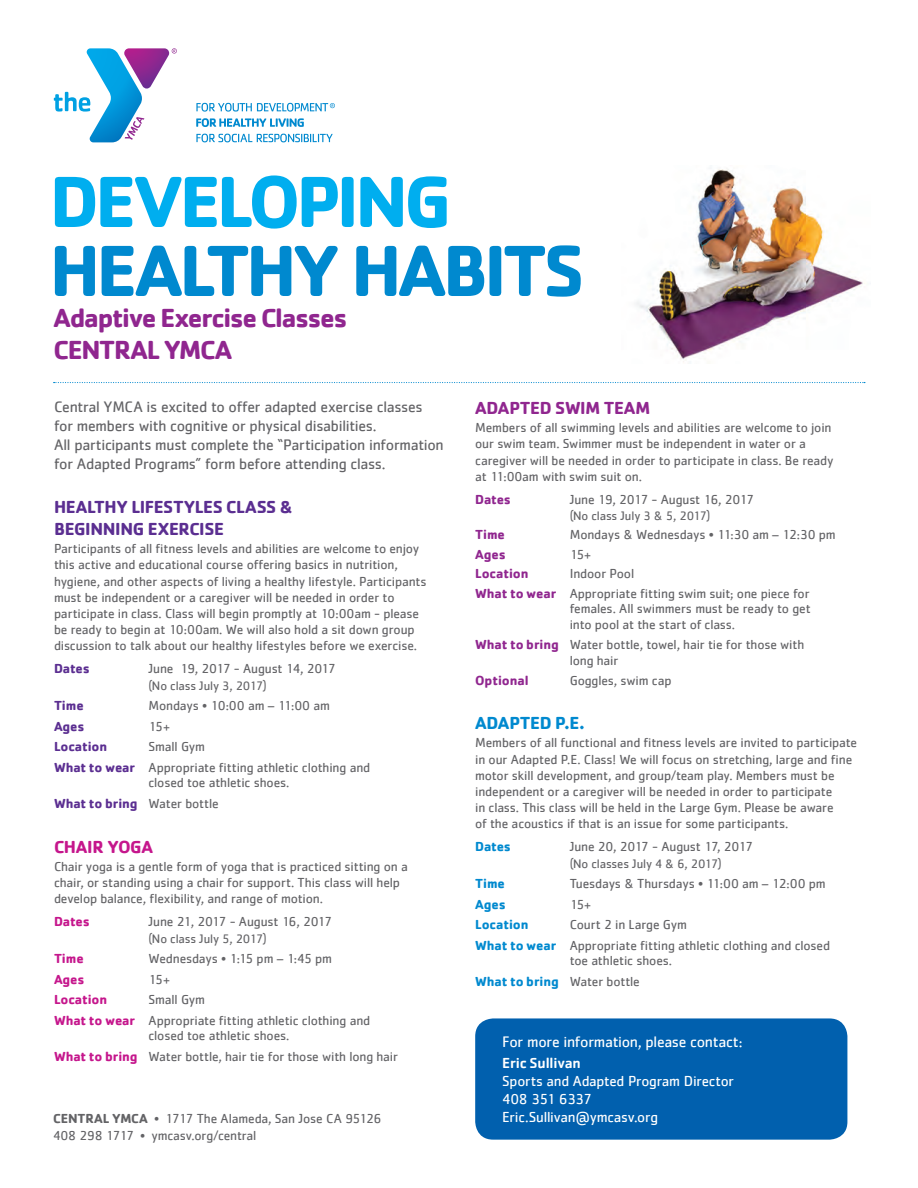
<style>
.page{position:relative;width:918px;height:1188px;background:#fff}
.page>*{position:absolute;margin:0;border:0;box-sizing:border-box;transform-origin:0 0}
.t1{font:700 75px "Cachet";letter-spacing:-.055em;color:#0089cf}
.t2{font:700 75px "Cachet";letter-spacing:-.06em;color:#00aeef}
.t3{font:700 27px/32.4px "Cachet";letter-spacing:-.05em;color:#90268f}
.t4{font:700 18px/21.6px "Cachet";letter-spacing:-.02em;color:#5b2e91}
.t5{font:700 18px "Cachet";letter-spacing:-.02em;color:#90268f}
.t6{font:700 18px "Cachet";letter-spacing:-.02em;color:#0089cf}
.t7{font:700 18px "Cachet";letter-spacing:-.02em;color:#c5168c}
.t8{font:15.75px/18.9px "Cachet";letter-spacing:-.02em;color:#636366}
.t9{font:15.75px "Cachet";letter-spacing:-.02em;color:#fff}
.t10{font:15px/18px "Cachet";letter-spacing:-.015em;color:#fff}
.t11{font:500 15px "Cachet";letter-spacing:-.01em;color:#fff}
.t12{font:13.5px/16.2px "Cachet";letter-spacing:-.01em;color:#636366}
.t13{font:700 13.5px "Cachet";letter-spacing:-.01em;color:#90268f}
.t14{font:700 13.5px "Cachet";letter-spacing:-.01em;color:#5b2e91}
.t15{font:700 13.5px "Cachet";letter-spacing:-.01em;color:#c5168c}
.t16{font:700 13.5px "Cachet";letter-spacing:-.01em;color:#0089cf}
.t17{font:12.75px "Cachet";letter-spacing:-.015em;color:#636366}
.s1{font-weight:700;color:#5b2e91}
.s2{font-weight:700;color:#c5168c}
.s3{font-weight:700}
.s4{font-weight:700;color:#90268f}
.s5{font-weight:700;color:#0089cf}
</style>
<div class="page">
<img style="left:636px;top:169px;width:229px;height:193px">
<svg style="left:54px;top:48px;width:123px;height:94px"></svg>
<svg style="left:196px;top:118px;width:108px;height:9px"></svg>
<svg style="left:196px;top:134px;width:137px;height:8px"></svg>
<svg style="left:196px;top:103px;width:139px;height:9px"></svg>
<svg style="left:54px;top:382px;width:811px;height:1px"></svg>
<div style="left:475px;top:1018px;width:372px;height:122px;background:#0160ae;border-radius:18px"></div>
<h1 class="t2" style="left:50px;top:153px;width:404px">DEVELOPING</h1>
<h1 class="t1" style="left:50px;top:222px;width:537px">HEALTHY HABITS</h1>
<h2 class="t3" style="left:54px;top:301px;width:295px">Adaptive Exercise Classes<br>CENTRAL YMCA</h2>
<p class="t8" style="left:54px;top:397px;width:391px">Central YMCA is excited to offer adapted exercise classes for members with cognitive or physical disabilities.<br>All participants must complete the “Participation information for Adapted Programs” form before attending class.</p>
<h3 class="t4" style="left:54px;top:496px;width:240px">HEALTHY LIFESTYLES CLASS &amp;<br>BEGINNING EXERCISE</h3>
<p class="t12" style="left:54px;top:540px;width:374px">Participants of all fitness levels and abilities are welcome to enjoy this active and educational course offering basics in nutrition, hygiene, and other aspects of living a healthy lifestyle. Participants must be independent or a caregiver will be needed in order to participate in class. Class will begin promptly at 10:00am - please be ready to begin at 10:00am. We will also hold a sit down group discussion to talk about our healthy lifestyles before we exercise.</p>
<p class="t14" style="left:54px;top:660px;width:37px">Dates</p>
<p class="t12" style="left:148px;top:661px;width:189px">June 19, 2017 - August 14, 2017</p>
<p class="t17" style="left:148px;top:678px;width:120px">(No class July 3, 2017)</p>
<p class="t14" style="left:54px;top:697px;width:31px">Time</p>
<p class="t12" style="left:148px;top:697px;width:183px">Mondays • 10:00 am – 11:00 am</p>
<p class="t14" style="left:54px;top:717px;width:32px">Ages</p>
<p class="t12" style="left:148px;top:718px;width:23px">15+</p>
<p class="t14" style="left:54px;top:738px;width:55px">Location</p>
<p class="t12" style="left:54px;top:736px;width:318px;line-height:20.5px;text-indent:94px">Small Gym<br><span class="s1">What to wear</span> Appropriate fitting athletic clothing and</p>
<p class="t12" style="left:54px;top:772px;width:237px;line-height:20.5px;text-indent:94px">closed toe athletic shoes.<br><span class="s1">What to bring</span> Water bottle</p>
<h3 class="t7" style="left:54px;top:835px;width:101px">CHAIR YOGA</h3>
<p class="t12" style="left:54px;top:858px;width:355px">Chair yoga is a gentle form of yoga that is practiced sitting on a chair, or standing using a chair for support. This class will help develop balance, flexibility, and range of motion.</p>
<p class="t15" style="left:54px;top:913px;width:37px">Dates</p>
<p class="t12" style="left:148px;top:914px;width:185px">June 21, 2017 - August 16, 2017</p>
<p class="t17" style="left:148px;top:931px;width:120px">(No class July 5, 2017)</p>
<p class="t15" style="left:54px;top:950px;width:31px">Time</p>
<p class="t12" style="left:148px;top:950px;width:185px">Wednesdays • 1:15 pm – 1:45 pm</p>
<p class="t15" style="left:54px;top:970px;width:32px">Ages</p>
<p class="t12" style="left:148px;top:971px;width:23px">15+</p>
<p class="t15" style="left:54px;top:991px;width:55px">Location</p>
<p class="t12" style="left:54px;top:989px;width:318px;line-height:20.5px;text-indent:94px">Small Gym<br><span class="s2">What to wear</span> Appropriate fitting athletic clothing and</p>
<p class="t12" style="left:54px;top:1025px;width:346px;line-height:20.5px;text-indent:94px">closed toe athletic shoes.<br><span class="s2">What to bring</span> Water bottle, hair tie for those with long hair</p>
<p class="t12" style="left:53px;top:1111px;width:330px"><span class="s3">CENTRAL YMCA</span> • 1717 The Alameda, San Jose CA 95126<br>408 298 1717 • ymcasv.org/central</p>
<h3 class="t5" style="left:475px;top:396px;width:177px">ADAPTED SWIM TEAM</h3>
<p class="t12" style="left:475px;top:419px;width:360px">Members of all swimming levels and abilities are welcome to join our swim team. Swimmer must be independent in water or a caregiver will be needed in order to participate in class. Be ready at 11:00am with swim suit on.</p>
<p class="t13" style="left:475px;top:490px;width:37px">Dates</p>
<p class="t12" style="left:570px;top:491px;width:186px">June 19, 2017 - August 16, 2017</p>
<p class="t17" style="left:570px;top:508px;width:142px">(No class July 3 &amp; 5, 2017)</p>
<p class="t13" style="left:475px;top:526px;width:31px">Time</p>
<p class="t12" style="left:570px;top:526px;width:268px">Mondays &amp; Wednesdays • 11:30 am – 12:30 pm</p>
<p class="t13" style="left:475px;top:545px;width:32px">Ages</p>
<p class="t12" style="left:570px;top:546px;width:23px">15+</p>
<p class="t13" style="left:475px;top:565px;width:55px">Location</p>
<p class="t12" style="left:475px;top:564px;width:336px;line-height:19.5px;text-indent:94px">Indoor Pool<br><span class="s4">What to wear</span> Appropriate fitting swim suit; one piece for</p>
<p class="t12" style="left:570px;top:601px;width:242px;line-height:15.8px">females. All swimmers must be ready to get into pool at the start of class.</p>
<p class="t12" style="left:570px;top:636px;width:236px;text-indent:-94px"><span class="s4">What to bring</span> Water bottle, towel, hair tie for those with long hair</p>
<p class="t13" style="left:475px;top:671px;width:55px">Optional</p>
<p class="t12" style="left:570px;top:672px;width:103px">Goggles, swim cap</p>
<h3 class="t6" style="left:475px;top:711px;width:111px">ADAPTED P.E.</h3>
<p class="t12" style="left:475px;top:735px;width:384px">Members of all functional and fitness levels are invited to participate in our Adapted P.E. Class! We will focus on stretching, large and fine motor skill development, and group/team play. Members must be independent or a caregiver will be needed in order to participate<br>in class. This class will be held in the Large Gym. Please be aware<br>of the acoustics if that is an issue for some participants.</p>
<p class="t16" style="left:475px;top:838px;width:37px">Dates</p>
<p class="t12" style="left:570px;top:839px;width:185px">June 20, 2017 - August 17, 2017</p>
<p class="t17" style="left:570px;top:856px;width:154px">(No classes July 4 &amp; 6, 2017)</p>
<p class="t16" style="left:475px;top:875px;width:31px">Time</p>
<p class="t12" style="left:570px;top:875px;width:258px">Tuesdays &amp; Thursdays • 11:00 am – 12:00 pm</p>
<p class="t16" style="left:475px;top:895px;width:32px">Ages</p>
<p class="t12" style="left:570px;top:896px;width:23px">15+</p>
<p class="t16" style="left:475px;top:916px;width:55px">Location</p>
<p class="t12" style="left:475px;top:914px;width:356px;line-height:20.5px;text-indent:94px">Court 2 in Large Gym<br><span class="s5">What to wear</span> Appropriate fitting athletic clothing and closed</p>
<p class="t12" style="left:475px;top:950px;width:198px;line-height:20.5px;text-indent:94px">toe athletic shoes.<br><span class="s5">What to bring</span> Water bottle</p>
<p class="t9" style="left:502px;top:1032px;width:242px">For more information, please contact:</p>
<p class="t11" style="left:502px;top:1054px;width:80px">Eric Sullivan</p>
<p class="t10" style="left:502px;top:1072px;width:233px">Sports and Adapted Program Director<br>408 351 6337<br>Eric.Sullivan@ymcasv.org</p>
</div>
